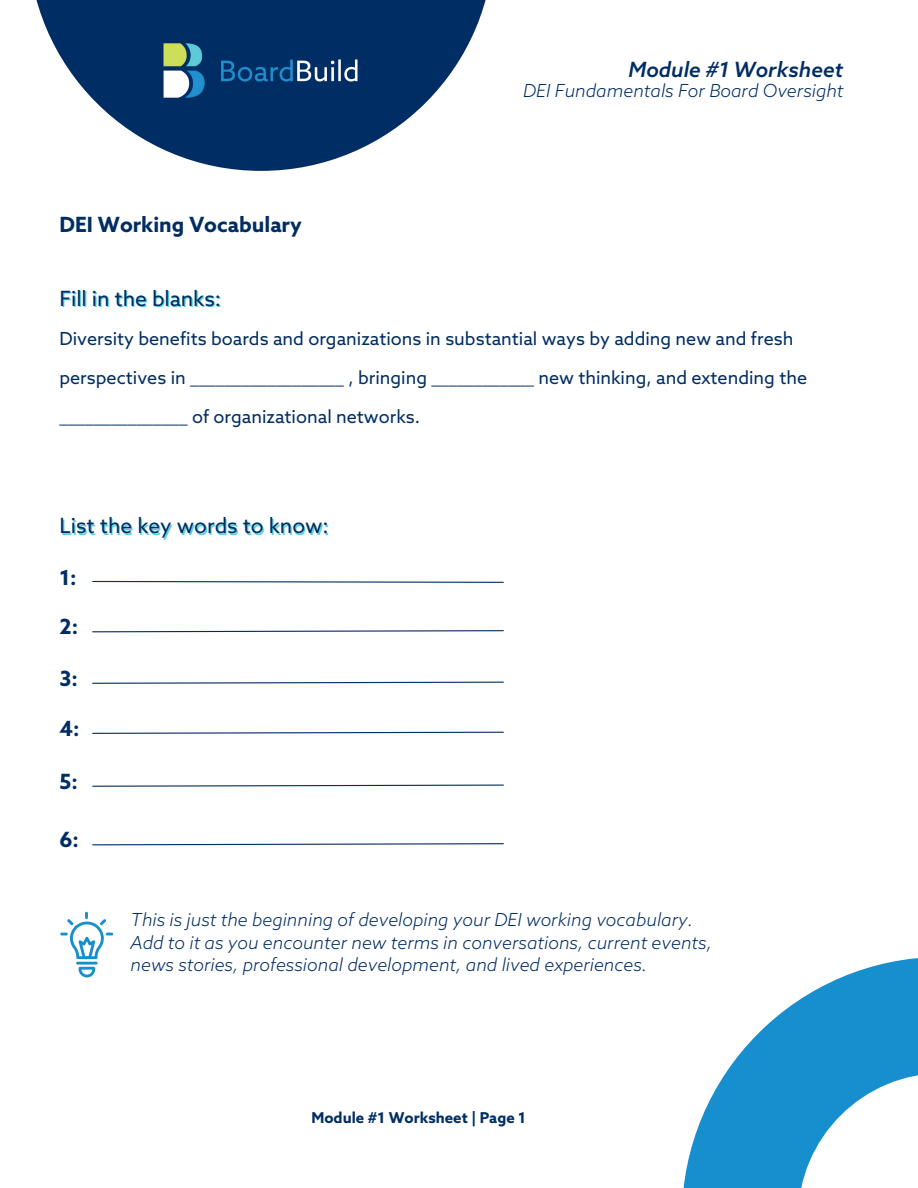
<style>
.page{position:relative;width:918px;height:1188px;background:#fff}
.page>*{position:absolute;margin:0;border:0;box-sizing:border-box;transform-origin:0 0}
.t1{font:21px "Azo Sans";color:#002d63}
.t2{font:700 21px "Azo Sans";color:#002d63}
.t3{font:italic 500 21px "Azo Sans";color:#002d63}
.t4{font:italic 300 18px/22.5px "Azo Sans";color:#002d63}
.t5{font:18px/39.3px "Azo Sans";color:#002d63}
.t6{font:700 15px "Azo Sans";color:#002d63}
</style>
<div class="page">
<svg style="left:683px;top:958px;width:235px;height:230px;fill:#178ece"></svg>
<svg style="left:36px;top:0;width:450px;height:171px;fill:#002d63"></svg>
<img style="left:150px;top:30px;width:221px;height:80px">
<svg style="left:92px;top:580px;width:412px;height:3px"></svg>
<svg style="left:92px;top:630px;width:412px;height:3px"></svg>
<svg style="left:92px;top:681px;width:412px;height:3px"></svg>
<svg style="left:92px;top:731px;width:412px;height:3px"></svg>
<svg style="left:92px;top:784px;width:412px;height:3px"></svg>
<svg style="left:92px;top:843px;width:412px;height:3px"></svg>
<hr style="left:76px;top:962px;width:22px;height:3px;background:#178ece">
<svg style="left:79px;top:967px;width:16px;height:10px"></svg>
<svg style="left:60px;top:912px;width:53px;height:47px"></svg>
<p class="t2" style="left:59px;top:214px;width:244px">DEI Working Vocabulary</p>
<p class="t3" style="left:629px;top:59px;width:216px">Module #1 Worksheet</p>
<p class="t4" style="left:523px;top:81px;width:322px">DEI Fundamentals For Board Oversight</p>
<p class="t1" style="left:59px;top:288px;width:163px">Fill in the blanks:</p>
<p class="t5" style="left:59px;top:320px;width:749px">Diversity benefits boards and organizations in substantial ways by adding new and fresh perspectives in __________________ , bringing ____________ new thinking, and extending the _______________ of organizational networks.</p>
<p class="t1" style="left:59px;top:515px;width:271px">List the key words to know:</p>
<p class="t2" style="left:59px;top:567px;width:19px">1:</p>
<p class="t2" style="left:59px;top:616px;width:20px">2:</p>
<p class="t2" style="left:59px;top:667px;width:20px">3:</p>
<p class="t2" style="left:59px;top:718px;width:22px">4:</p>
<p class="t2" style="left:59px;top:770px;width:20px">5:</p>
<p class="t2" style="left:59px;top:829px;width:21px">6:</p>
<p class="t4" style="left:131px;top:910px;width:564px">This is just the beginning of developing your DEI working vocabulary.</p>
<p class="t4" style="left:131px;top:933px;width:583px">Add to it as you encounter new terms in conversations, current events, news stories, professional development, and lived experiences.</p>
<p class="t6" style="left:311px;top:1110px;width:216px">Module #1 Worksheet | Page 1</p>
</div>
